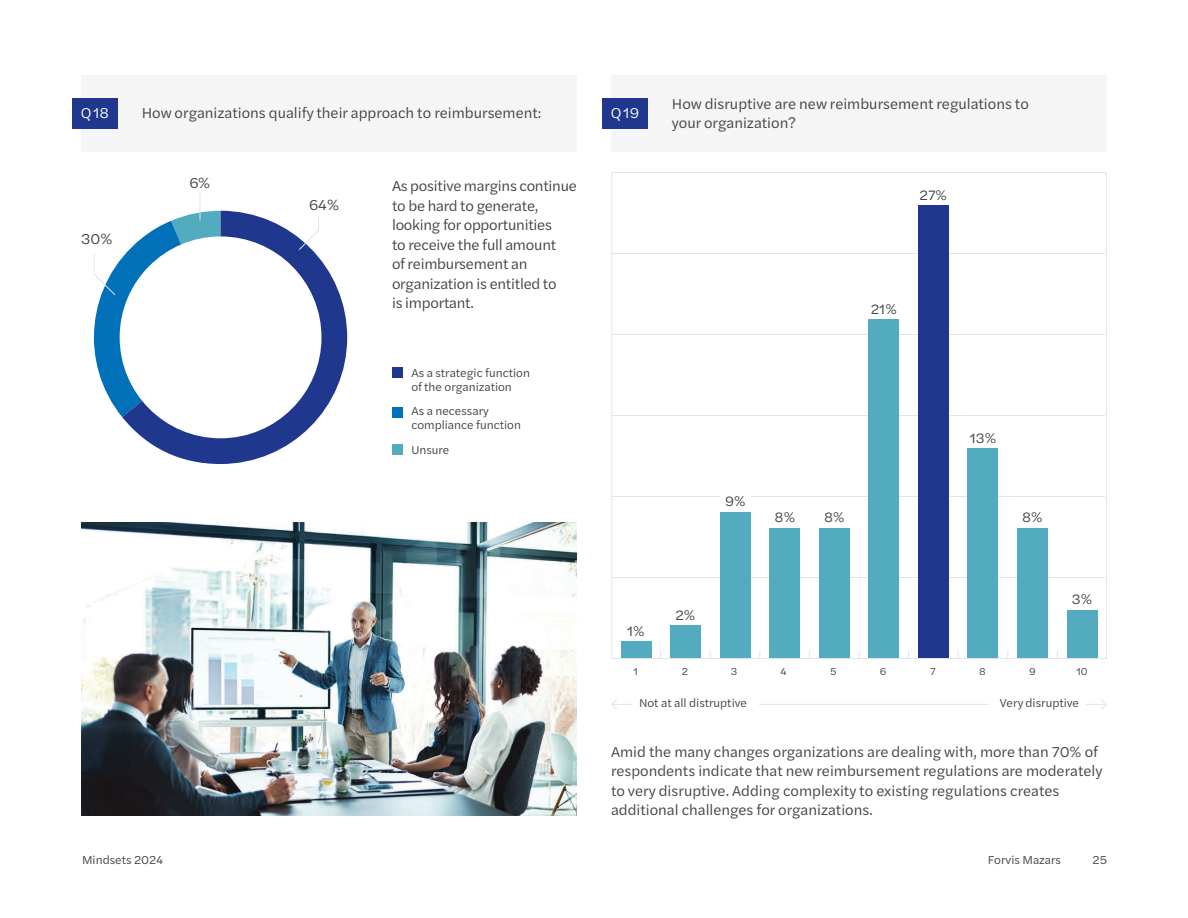
<style>
.page{position:relative;width:1188px;height:918px;background:#fff}
.page>*{position:absolute;margin:0;border:0;box-sizing:border-box;transform-origin:0 0}
.t1{font:15px/19.5px "Halyard Text";color:#3f4540}
.t2{font:15px "Halyard Text";letter-spacing:.05em;color:#fff}
.t3{font:14.25px "Halyard Text";color:#3f4540}
.t4{font:12px/14.4px "Halyard Text";color:#3f4540}
.t5{font:10.5px "Halyard Text";color:#3f4540}
</style>
<div class="page">
<svg style="left:122px;top:211px;width:225px;height:253px;fill:#1f378c"></svg>
<img style="left:81px;top:523px;width:496px;height:292px">
<div style="left:611px;top:75px;width:496px;height:77px;background:#f5f5f5"></div>
<div style="left:603px;top:98px;width:45px;height:30px;background:#1f378c"></div>
<div style="left:81px;top:75px;width:496px;height:77px;background:#f5f5f5"></div>
<div style="left:72px;top:98px;width:46px;height:30px;background:#1f378c"></div>
<div style="left:392px;top:368px;width:10px;height:10px;background:#1f378c"></div>
<div style="left:392px;top:407px;width:10px;height:11px;background:#0070b9"></div>
<div style="left:392px;top:444px;width:10px;height:10px;background:#53abc0"></div>
<svg style="left:298px;top:215px;width:21px;height:36px"></svg>
<svg style="left:94px;top:194px;width:127px;height:223px"></svg>
<div style="left:120px;top:236px;width:201px;height:202px;background:#fff;border-radius:50%"></div>
<hr style="left:612px;top:704px;width:494px;height:1px;background:#e2e4e9">
<svg style="left:1101px;top:699px;width:6px;height:10px"></svg>
<svg style="left:611px;top:699px;width:6px;height:10px"></svg>
<div style="left:632px;top:688px;width:126px;height:30px;background:#fff"></div>
<div style="left:989px;top:688px;width:97px;height:30px;background:#fff"></div>
<hr style="left:611px;top:334px;width:494px;height:1px;background:#e2e4e9">
<hr style="left:611px;top:253px;width:494px;height:1px;background:#e2e4e9">
<hr style="left:611px;top:496px;width:494px;height:1px;background:#e2e4e9">
<hr style="left:611px;top:415px;width:494px;height:1px;background:#e2e4e9">
<hr style="left:611px;top:577px;width:494px;height:1px;background:#e2e4e9">
<div style="left:918px;top:205px;width:31px;height:453px;background:#1f378c"></div>
<div style="left:869px;top:319px;width:30px;height:339px;background:#53abc0"></div>
<div style="left:720px;top:512px;width:31px;height:146px;background:#53abc0"></div>
<div style="left:1017px;top:528px;width:31px;height:130px;background:#53abc0"></div>
<div style="left:819px;top:528px;width:31px;height:130px;background:#53abc0"></div>
<div style="left:770px;top:528px;width:30px;height:130px;background:#53abc0"></div>
<div style="left:1067px;top:610px;width:30px;height:48px;background:#53abc0"></div>
<div style="left:968px;top:448px;width:30px;height:210px;background:#53abc0"></div>
<div style="left:670px;top:626px;width:31px;height:32px;background:#53abc0"></div>
<div style="left:621px;top:642px;width:30px;height:16px;background:#53abc0"></div>
<div style="left:720px;top:491px;width:31px;height:21px;background:#fff"></div>
<p class="t2" style="left:81px;top:102px;width:30px">Q18</p>
<p class="t1" style="left:142px;top:102px;width:401px">How organizations qualify their approach to reimbursement:</p>
<p class="t2" style="left:611px;top:102px;width:30px">Q19</p>
<p class="t1" style="left:81px;top:229px;width:33px">30%</p>
<p class="t1" style="left:190px;top:172px;width:22px">6%</p>
<p class="t1" style="left:310px;top:194px;width:31px">64%</p>
<p class="t1" style="left:392px;top:176px;width:186px">As positive margins continue to be hard to generate, looking for opportunities<br>to receive the full amount<br>of reimbursement an organization is entitled to<br>is important.</p>
<p class="t4" style="left:411px;top:365px;width:120px">As a strategic function of the organization</p>
<p class="t4" style="left:411px;top:403px;width:111px">As a necessary compliance function</p>
<p class="t4" style="left:411px;top:442px;width:40px">Unsure</p>
<p class="t1" style="left:672px;top:93px;width:359px">How disruptive are new reimbursement regulations to your organization?</p>
<p class="t3" style="left:920px;top:184px;width:29px">27%</p>
<p class="t3" style="left:871px;top:299px;width:27px">21%</p>
<p class="t3" style="left:725px;top:491px;width:22px">9%</p>
<p class="t3" style="left:970px;top:428px;width:28px">13%</p>
<p class="t3" style="left:775px;top:507px;width:22px">8%</p>
<p class="t3" style="left:824px;top:507px;width:22px">8%</p>
<p class="t3" style="left:1022px;top:507px;width:22px">8%</p>
<p class="t3" style="left:627px;top:621px;width:19px">1%</p>
<p class="t3" style="left:675px;top:605px;width:21px">2%</p>
<p class="t3" style="left:1072px;top:589px;width:22px">3%</p>
<p class="t5" style="left:634px;top:664px;width:6px">1</p>
<p class="t5" style="left:682px;top:664px;width:8px">2</p>
<p class="t5" style="left:731px;top:664px;width:8px">3</p>
<p class="t5" style="left:781px;top:664px;width:8px">4</p>
<p class="t5" style="left:830px;top:664px;width:8px">5</p>
<p class="t5" style="left:880px;top:664px;width:8px">6</p>
<p class="t5" style="left:930px;top:664px;width:7px">7</p>
<p class="t5" style="left:979px;top:664px;width:8px">8</p>
<p class="t5" style="left:1029px;top:664px;width:8px">9</p>
<p class="t5" style="left:1076px;top:664px;width:13px">10</p>
<p class="t4" style="left:639px;top:695px;width:109px">Not at all distruptive</p>
<p class="t4" style="left:1000px;top:695px;width:81px">Very disruptive</p>
<p class="t1" style="left:611px;top:741px;width:493px">Amid the many changes organizations are dealing with, more than 70% of respondents indicate that new reimbursement regulations are moderately to very disruptive. Adding complexity to existing regulations creates additional challenges for organizations.</p>
<p class="t4" style="left:82px;top:852px;width:83px">Mindsets 2024</p>
<p class="t4" style="left:988px;top:852px;width:75px">Forvis Mazars</p>
<p class="t4" style="left:1093px;top:852px;width:16px">25</p>
</div>
